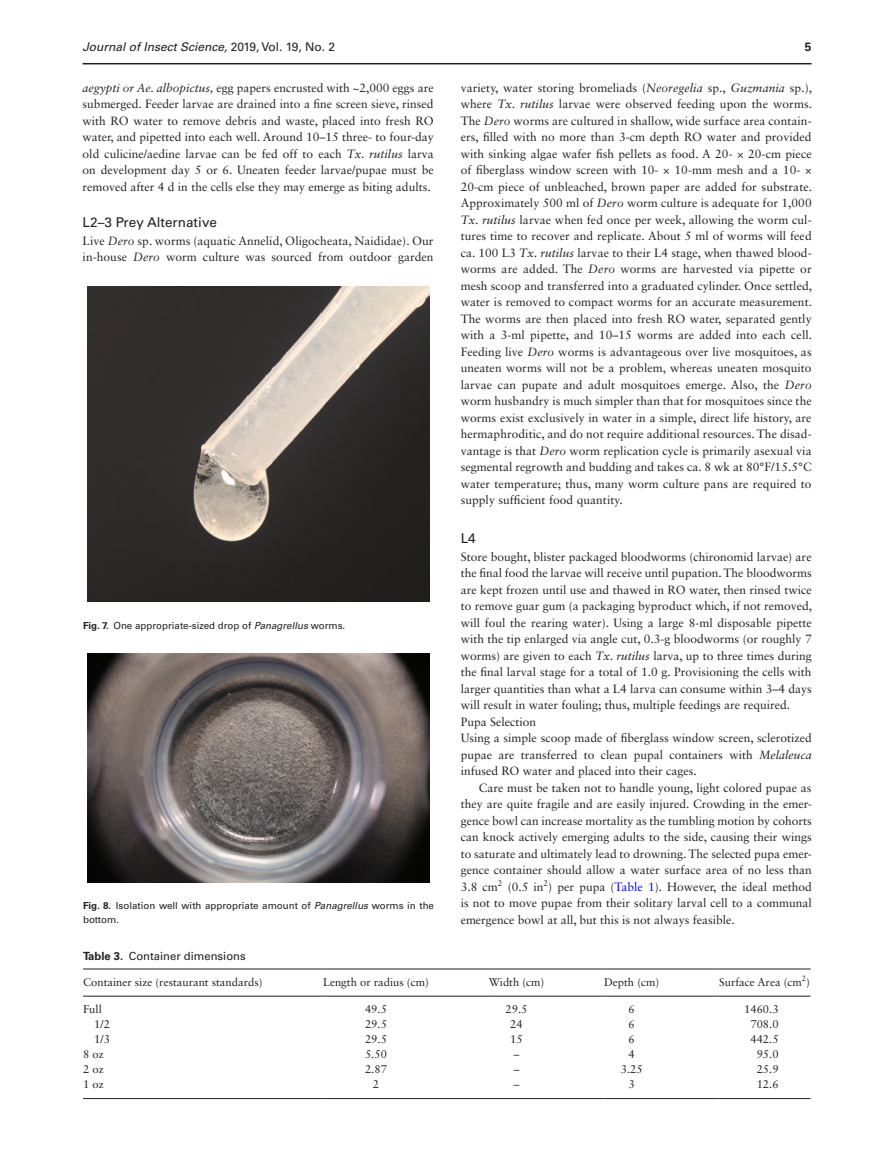
<style>
.page{position:relative;width:893px;height:1174px;background:#fff}
.page>*{position:absolute;margin:0;border:0;box-sizing:border-box;transform-origin:0 0}
.t1{font:13.5px "Univers LT Std";color:#231f20}
.t2{font:12px/16.5px "Sabon LT Std";color:#231f20;text-align:justify}
.t3{font:italic 12px "Univers LT Std";color:#231f20}
.t4{font:700 12px "Univers LT Std";color:#231f20}
.t5{font:11.25px "Sabon LT Std";color:#231f20}
.t6{font:11.25px "Univers LT Std";color:#231f20}
.t7{font:9.75px/14.2px "Univers LT Std";color:#231f20}
.s1{font-style:normal}
.s2{font-style:italic}
.s3{color:#00f}
.s4{font-weight:700}
</style>
<div class="page">
<img style="left:88px;top:286px;width:342px;height:316px">
<img style="left:88px;top:654px;width:342px;height:228px">
<hr style="left:83px;top:968px;width:239px;height:1px;background:#231f20">
<hr style="left:83px;top:995px;width:239px;height:1px;background:#231f20">
<hr style="left:718px;top:968px;width:93px;height:1px;background:#231f20">
<hr style="left:718px;top:995px;width:93px;height:1px;background:#231f20">
<hr style="left:83px;top:1098px;width:239px;height:1px;background:#231f20">
<hr style="left:718px;top:1098px;width:93px;height:1px;background:#231f20">
<hr style="left:322px;top:968px;width:166px;height:1px;background:#231f20">
<hr style="left:322px;top:995px;width:166px;height:1px;background:#231f20">
<hr style="left:488px;top:968px;width:115px;height:1px;background:#231f20">
<hr style="left:488px;top:995px;width:115px;height:1px;background:#231f20">
<hr style="left:603px;top:968px;width:115px;height:1px;background:#231f20">
<hr style="left:603px;top:995px;width:115px;height:1px;background:#231f20">
<hr style="left:322px;top:1098px;width:166px;height:1px;background:#231f20">
<hr style="left:488px;top:1098px;width:115px;height:1px;background:#231f20">
<hr style="left:603px;top:1098px;width:115px;height:1px;background:#231f20">
<hr style="left:82px;top:63px;width:729px;height:1px;background:#231f20">
<p class="t3" style="left:82px;top:40px;width:254px">Journal of Insect Science, <span class="s1">2019, Vol. 19, No. 2</span></p>
<p class="t4" style="left:805px;top:40px;width:8px">5</p>
<p class="t2" style="left:83px;top:79px;width:353px"><span class="s2">aegypti or Ae. albopictus,</span> egg papers encrusted with ~2,000 eggs are submerged. Feeder larvae are drained into a fine screen sieve, rinsed with RO water to remove debris and waste, placed into fresh RO water, and pipetted into each well. Around 10–15 three- to four-day old culicine/aedine larvae can be fed off to each <span class="s2">Tx. rutilus</span> larva on development day 5 or 6. Uneaten feeder larvae/pupae must be removed after 4 d in the cells else they may emerge as biting adults.</p>
<p class="t1" style="left:83px;top:214px;width:136px">L2–3 Prey Alternative</p>
<p class="t2" style="left:83px;top:232px;width:352px">Live <span class="s2">Dero</span> sp. worms (aquatic Annelid, Oligocheata, Naididae). Our in-house <span class="s2">Dero</span> worm culture was sourced from outdoor garden</p>
<p class="t2" style="left:461px;top:79px;width:353px">variety, water storing bromeliads (<span class="s2">Neoregelia</span> sp., <span class="s2">Guzmania</span> sp.), where <span class="s2">Tx. rutilus</span> larvae were observed feeding upon the worms.<br>The <span class="s2">Dero</span> worms are cultured in shallow, wide surface area contain&shy;ers, filled with no more than 3-cm depth RO water and provided with sinking algae wafer fish pellets as food. A 20- × 20-cm piece of fiberglass window screen with 10- × 10-mm mesh and a 10- × 20-cm piece of unbleached, brown paper are added for substrate.<br>Approximately 500 ml of <span class="s2">Dero</span> worm culture is adequate for 1,000<br><span class="s2">Tx. rutilus</span> larvae when fed once per week, allowing the worm cul&shy;tures time to recover and replicate. About 5 ml of worms will feed ca. 100 L3 <span class="s2">Tx. rutilus</span> larvae to their L4 stage, when thawed blood&shy;worms are added. The <span class="s2">Dero</span> worms are harvested via pipette or mesh scoop and transferred into a graduated cylinder. Once settled, water is removed to compact worms for an accurate measurement.<br>The worms are then placed into fresh RO water, separated gently with a 3-ml pipette, and 10–15 worms are added into each cell.<br>Feeding live <span class="s2">Dero</span> worms is advantageous over live mosquitoes, as uneaten worms will not be a problem, whereas uneaten mosquito larvae can pupate and adult mosquitoes emerge. Also, the <span class="s2">Dero </span>worm husbandry is much simpler than that for mosquitoes since the worms exist exclusively in water in a simple, direct life history, are hermaphroditic, and do not require additional resources. The disad&shy;vantage is that <span class="s2">Dero</span> worm replication cycle is primarily asexual via segmental regrowth and budding and takes ca. 8 wk at 80°F/15.5°C water temperature; thus, many worm culture pans are required to supply sufficient food quantity.</p>
<p class="t1" style="left:461px;top:530px;width:17px">L4</p>
<p class="t2" style="left:461px;top:548px;width:353px;text-align:left">Store bought, blister packaged bloodworms (chironomid larvae) are the final food the larvae will receive until pupation. The bloodworms are kept frozen until use and thawed in RO water, then rinsed twice to remove guar gum (a packaging byproduct which, if not removed, will foul the rearing water). Using a large 8-ml disposable pipette with the tip enlarged via angle cut, 0.3-g bloodworms (or roughly 7 worms) are given to each <span class="s2">Tx. rutilus</span> larva, up to three times during the final larval stage for a total of 1.0 g. Provisioning the cells with larger quantities than what a L4 larva can consume within 3–4 days will result in water fouling; thus, multiple feedings are required.<br>Pupa Selection<br>Using a simple scoop made of fiberglass window screen, sclerotized pupae are transferred to clean pupal containers with <span class="s2">Melaleuca </span>infused RO water and placed into their cages.</p>
<p class="t2" style="left:461px;top:779px;width:353px;text-indent:18px">Care must be taken not to handle young, light colored pupae as they are quite fragile and are easily injured. Crowding in the emer&shy;gence bowl can increase mortality as the tumbling motion by cohorts can knock actively emerging adults to the side, causing their wings to saturate and ultimately lead to drowning. The selected pupa emer&shy;gence container should allow a water surface area of no less than 3.8 cm<sup>2</sup> (0.5 in<sup>2</sup>) per pupa (<span class="s3">Table 1</span>). However, the ideal method is not to move pupae from their solitary larval cell to a communal emergence bowl at all, but this is not always feasible.</p>
<p class="t7" style="left:83px;top:618px;width:264px"><span class="s4">Fig. 7.</span> One appropriate-sized drop of <span class="s2">Panagrellus</span> worms.</p>
<p class="t7" style="left:83px;top:898px;width:352px"><span class="s4">Fig. 8.</span> Isolation well with appropriate amount of <span class="s2">Panagrellus</span> worms in the bottom.</p>
<p class="t6" style="left:83px;top:949px;width:164px"><span class="s4">Table 3.</span> Container dimensions</p>
<p class="t5" style="left:83px;top:975px;width:181px">Container size (restaurant standards)</p>
<p class="t5" style="left:323px;top:975px;width:107px">Length or radius (cm)</p>
<p class="t5" style="left:489px;top:975px;width:57px">Width (cm)</p>
<p class="t5" style="left:604px;top:975px;width:56px">Depth (cm)</p>
<p class="t5" style="left:719px;top:975px;width:92px">Surface Area (cm<sup>2</sup>)</p>
<p class="t5" style="left:83px;top:1002px;width:20px">Full</p>
<p class="t5" style="left:365px;top:1002px;width:23px">49.5</p>
<p class="t5" style="left:506px;top:1002px;width:23px">29.5</p>
<p class="t5" style="left:629px;top:1002px;width:8px">6</p>
<p class="t5" style="left:744px;top:1002px;width:36px">1460.3</p>
<p class="t5" style="left:94px;top:1017px;width:17px">1/2</p>
<p class="t5" style="left:365px;top:1017px;width:23px">29.5</p>
<p class="t5" style="left:510px;top:1017px;width:14px">24</p>
<p class="t5" style="left:629px;top:1017px;width:8px">6</p>
<p class="t5" style="left:750px;top:1017px;width:30px">708.0</p>
<p class="t5" style="left:94px;top:1032px;width:17px">1/3</p>
<p class="t5" style="left:365px;top:1032px;width:23px">29.5</p>
<p class="t5" style="left:510px;top:1032px;width:14px">15</p>
<p class="t5" style="left:629px;top:1032px;width:8px">6</p>
<p class="t5" style="left:750px;top:1032px;width:30px">442.5</p>
<p class="t5" style="left:83px;top:1047px;width:22px">8 oz</p>
<p class="t5" style="left:365px;top:1047px;width:23px">5.50</p>
<p class="t5" style="left:514px;top:1047px;width:7px">–</p>
<p class="t5" style="left:629px;top:1047px;width:8px">4</p>
<p class="t5" style="left:757px;top:1047px;width:23px">95.0</p>
<p class="t5" style="left:83px;top:1062px;width:22px">2 oz</p>
<p class="t5" style="left:365px;top:1062px;width:23px">2.87</p>
<p class="t5" style="left:514px;top:1062px;width:7px">–</p>
<p class="t5" style="left:621px;top:1062px;width:23px">3.25</p>
<p class="t5" style="left:757px;top:1062px;width:23px">25.9</p>
<p class="t5" style="left:83px;top:1077px;width:22px">1 oz</p>
<p class="t5" style="left:373px;top:1077px;width:8px">2</p>
<p class="t5" style="left:514px;top:1077px;width:7px">–</p>
<p class="t5" style="left:629px;top:1077px;width:8px">3</p>
<p class="t5" style="left:757px;top:1077px;width:23px">12.6</p>
</div>
